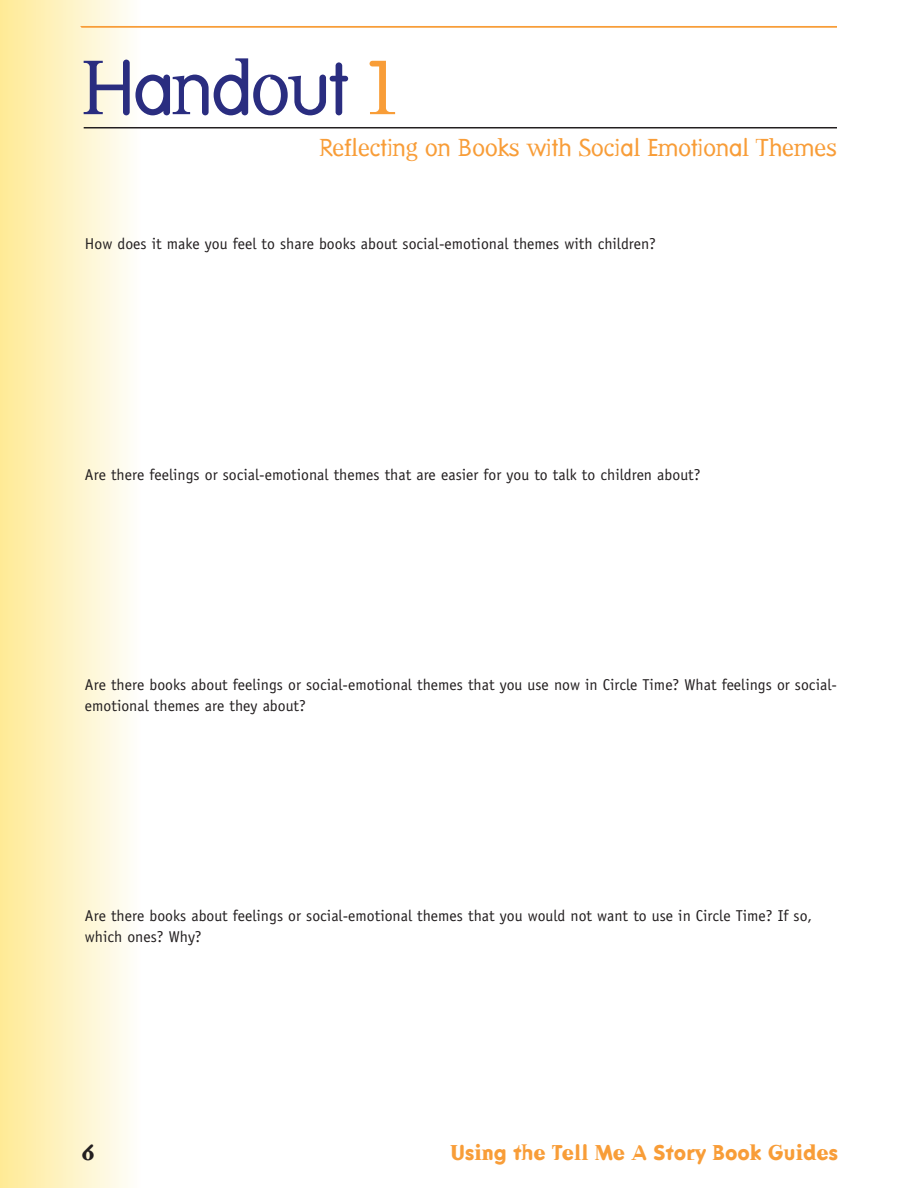
<style>
.page{position:relative;width:918px;height:1188px;background:#fff}
.page>*{position:absolute;margin:0;border:0;box-sizing:border-box;transform-origin:0 0}
.Normal6{font:75px "Dead History Roman";letter-spacing:-.025em;color:#2a2d80}
.t1{font:24px "Dead History Roman";color:#f89d38}
.t2{font:700 21px "Dead History";color:#f89d38}
.t3{font:700 21px "Dead History";color:#231f20}
.t4{font:15.75px/21px "Officina Sans";color:#231f20}
.s1{color:#f89d38}
</style>
<div class="page">
<div style="left:0;top:1px;width:140px;height:1187px;background:linear-gradient(to right,#ffea94,#fefefb)"></div>
<hr style="left:84px;top:127px;width:753px;height:1px;background:#231f20">
<hr style="left:81px;top:26px;width:756px;height:2px;background:#f89d38">
<p class="Normal6" style="left:82px;top:34px;width:316px">Handout <span class="s1">1</span></p>
<p class="t1" style="left:319px;top:130px;width:519px">Reflecting on Books with Social Emotional Themes</p>
<p class="t4" style="left:85px;top:234px;width:573px">How does it make you feel to share books about social-emotional themes with children?</p>
<p class="t4" style="left:85px;top:465px;width:617px">Are there feelings or social-emotional themes that are easier for you to talk to children about?</p>
<p class="t4" style="left:85px;top:675px;width:754px">Are there books about feelings or social-emotional themes that you use now in Circle Time? What feelings or social&shy;emotional themes are they about?</p>
<p class="t4" style="left:85px;top:906px;width:729px">Are there books about feelings or social-emotional themes that you would not want to use in Circle Time? If so, which ones? Why?</p>
<h3 class="t3" style="left:82px;top:1138px;width:14px">6</h3>
<h3 class="t2" style="left:450px;top:1138px;width:389px">Using the Tell Me A Story Book Guides</h3>
</div>
